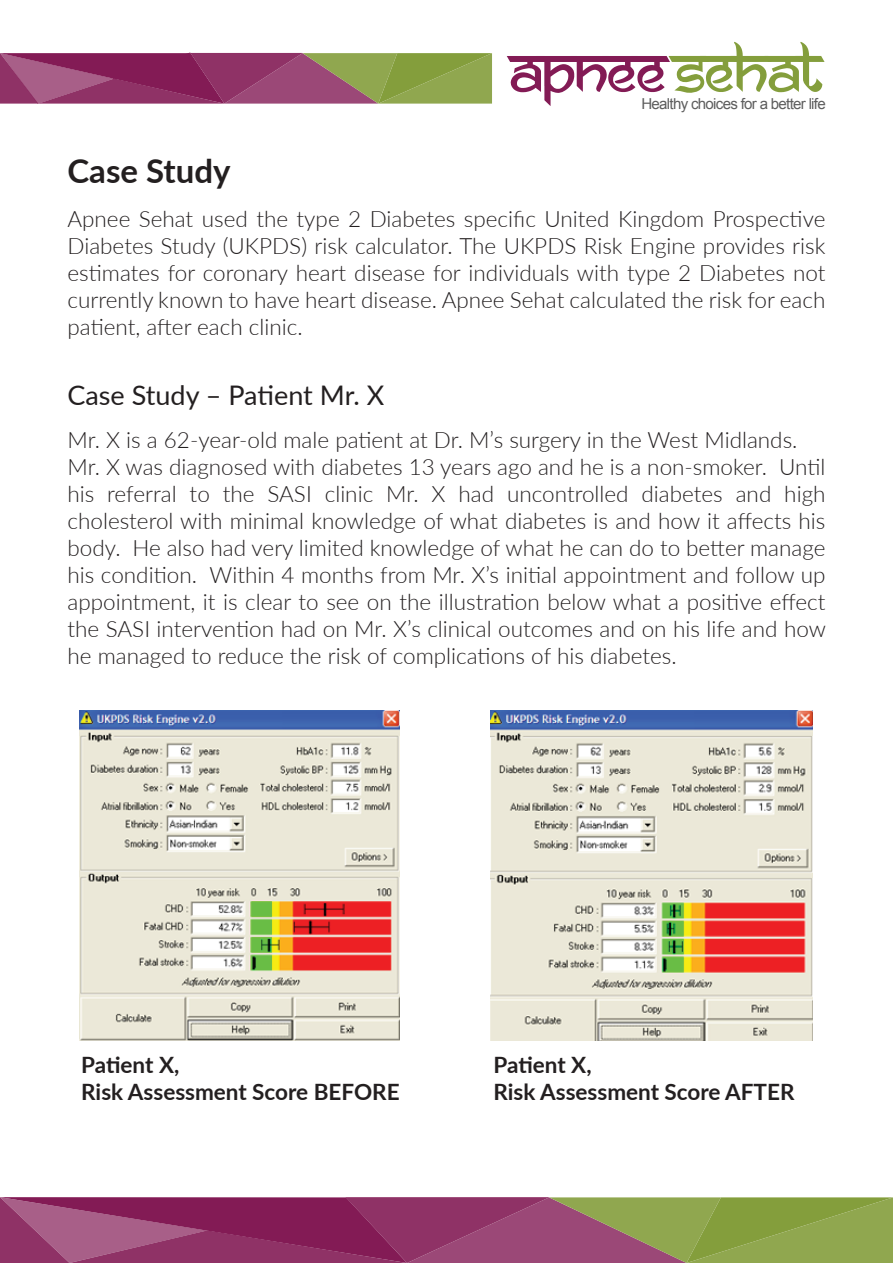
<style>
.page{position:relative;width:893px;height:1263px;background:#fff}
.page>*{position:absolute;margin:0;border:0;box-sizing:border-box;transform-origin:0 0}
.t1{font:700 33px "Lato";color:#231f20}
.t2{font:27px "Lato";color:#231f20}
.t3{font:300 22.5px/27px "Lato";color:#231f20;text-align:justify}
.t4{font:700 22.5px/27px "Lato";color:#231f20}
.t5{font:15.15px "Arial";letter-spacing:-.045em;color:#5e5e5e}
</style>
<div class="page">
<svg style="left:507px;top:42px;width:317px;height:64px"></svg>
<img style="left:80px;top:711px;width:320px;height:329px">
<img style="left:491px;top:711px;width:321px;height:329px">
<svg style="left:0;top:1197px;width:893px;height:66px;background:#905960"></svg>
<svg style="left:0;top:53px;width:492px;height:51px;background:#915a61"></svg>
<p class="t5" style="left:641px;top:93px;width:186px">Healthy choices for a better life</p>
<h1 class="t1" style="left:68px;top:147px;width:165px">Case Study</h1>
<p class="t3" style="left:68px;top:205px;width:759px">Apnee Sehat used the type 2 Diabetes specific United Kingdom Prospective Diabetes Study (UKPDS) risk calculator. The UKPDS Risk Engine provides risk estimates for coronary heart disease for individuals with type 2 Diabetes not currently known to have heart disease. Apnee Sehat calculated the risk for each patient, after each clinic.</p>
<p class="t2" style="left:68px;top:376px;width:318px">Case Study – Patient Mr. X</p>
<p class="t3" style="left:68px;top:425px;width:760px;text-align:left">Mr. X is a 62-year-old male patient at Dr. M’s surgery in the West Midlands.<br>Mr. X was diagnosed with diabetes 13 years ago and he is a non-smoker. Until his referral to the SASI clinic Mr. X had uncontrolled diabetes and high cholesterol with minimal knowledge of what diabetes is and how it affects his body. He also had very limited knowledge of what he can do to better manage his condition. Within 4 months from Mr. X’s initial appointment and follow up appointment, it is clear to see on the illustration below what a positive effect the SASI intervention had on Mr. X’s clinical outcomes and on his life and how he managed to reduce the risk of complications of his diabetes.</p>
<p class="t4" style="left:81px;top:1051px;width:320px">Patient X,<br>Risk Assessment Score BEFORE</p>
<p class="t4" style="left:494px;top:1051px;width:302px">Patient X,<br>Risk Assessment Score AFTER</p>
</div>
